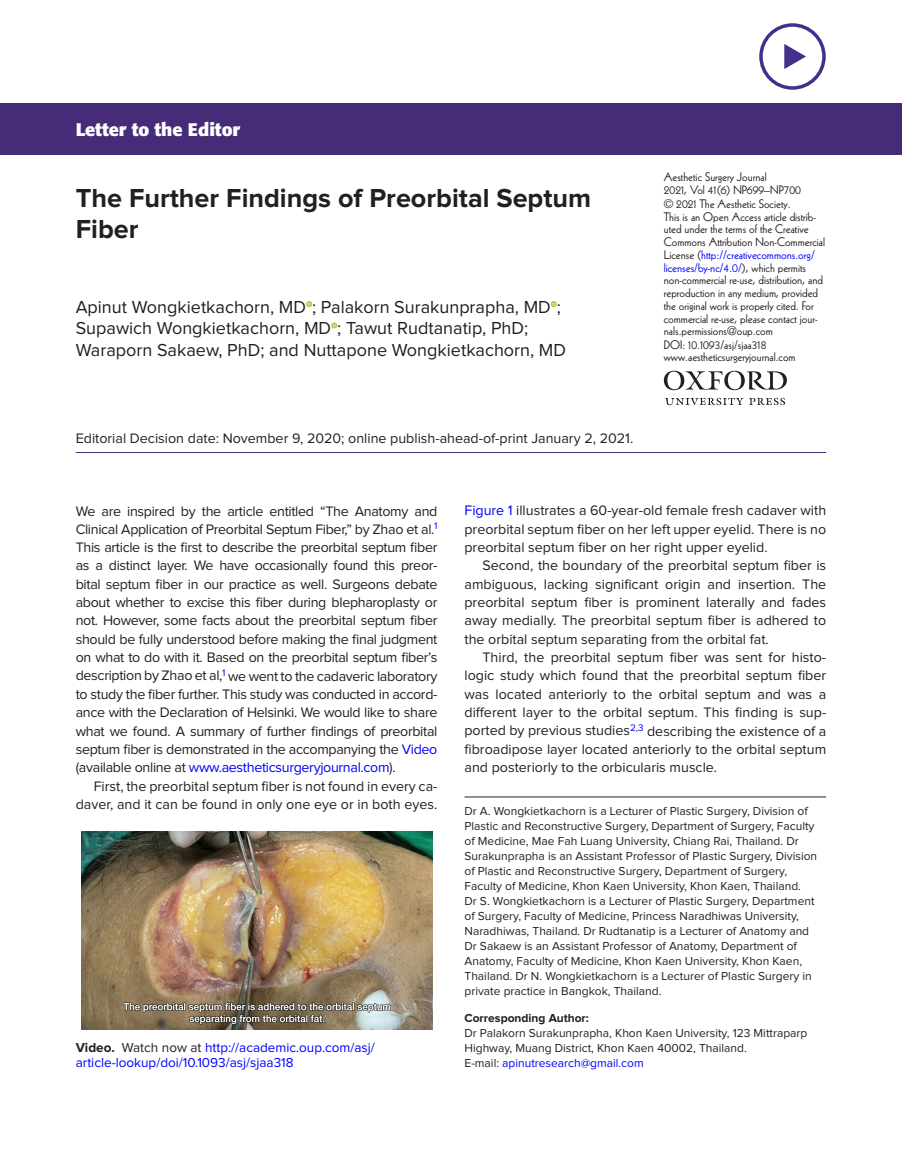
<style>
.page{position:relative;width:902px;height:1174px;background:#fff}
.page>*{position:absolute;margin:0;border:0;box-sizing:border-box;transform-origin:0 0}
.t1{font:700 27px/30.3px "Proxima Nova";color:#231f20}
.t2{font:18px/21.3px "Proxima Nova";color:#231f20}
.t3{font:700 18px "Formata";color:#fff}
.t4{font:14.25px/18.3px "Proxima Nova";color:#231f20;text-align:justify}
.t5{font:13.5px/15.8px "Proxima Nova";color:#00f}
.t6{font:12px/15px "Proxima Nova";color:#231f20}
.t7{font:12px/12.8px "Kabel LT Std";color:#231f20}
.t8{font:700 12px "Proxima Nova";color:#231f20}
.s1{color:#00f}
.s2{font-weight:700;color:#231f20}
.s3{color:#231f20}
</style>
<div class="page">
<div style="left:0;top:104px;width:901px;height:50px;background:#462b79"></div>
<svg style="left:663px;top:371px;width:123px;height:34px"></svg>
<hr style="left:464px;top:796px;width:362px;height:1px;background:#231f20">
<hr style="left:76px;top:452px;width:750px;height:1px;background:#462b79">
<svg style="left:306px;top:301px;width:6px;height:6px"></svg>
<svg style="left:550px;top:301px;width:6px;height:6px"></svg>
<svg style="left:331px;top:322px;width:6px;height:6px"></svg>
<img style="left:81px;top:831px;width:351px;height:198px">
<svg style="left:759px;top:23px;width:66px;height:67px"></svg>
<p class="t3" style="left:76px;top:118px;width:166px">Letter to the Editor</p>
<h1 class="t1" style="left:76px;top:184px;width:517px">The Further Findings of Preorbital Septum<br>Fiber</h1>
<p class="t2" style="left:76px;top:297px;width:492px">Apinut Wongkietkachorn, MD ; Palakorn Surakunprapha, MD ;<br>Supawich Wongkietkachorn, MD ; Tawut Rudtanatip, PhD;<br>Waraporn Sakaew, PhD; and Nuttapone Wongkietkachorn, MD</p>
<p class="t4" style="left:76px;top:430px;width:559px">Editorial Decision date: November 9, 2020; online publish-ahead-of-print January 2, 2021.</p>
<p class="t7" style="left:663px;top:171px;width:139px">Aesthetic Surgery Journal<br>2021, Vol 41(6) NP699–NP700</p>
<p class="t7" style="left:663px;top:197px;width:163px">© 2021 The Aesthetic Society.<br>This is an Open Access article distrib&shy;uted under the terms of the Creative Commons Attribution Non-Commercial License (<span class="s1">http://creativecommons.org/ licenses/by-nc/4.0/</span>), which permits non-commercial re-use, distribution, and reproduction in any medium, provided the original work is properly cited. For commercial re-use, please contact jour&shy;nals.permissions@oup.com</p>
<p class="t7" style="left:663px;top:338px;width:133px">DOI: 10.1093/asj/sjaa318 www.aestheticsurgeryjournal.com</p>
<p class="t4" style="left:76px;top:502px;width:363px">We are inspired by the article entitled “The Anatomy and Clinical Application of Preorbital Septum Fiber,” by Zhao et al.<sup>1<br></sup>This article is the first to describe the preorbital septum fiber as a distinct layer. We have occasionally found this preor&shy;bital septum fiber in our practice as well. Surgeons debate about whether to excise this fiber during blepharoplasty or not. However, some facts about the preorbital septum fiber should be fully understood before making the final judgment on what to do with it. Based on the preorbital septum fiber’s description by Zhao et al,<sup>1</sup> we went to the cadaveric laboratory to study the fiber further. This study was conducted in accord&shy;ance with the Declaration of Helsinki. We would like to share what we found. A summary of further findings of preorbital septum fiber is demonstrated in the accompanying the <span class="s1">Video </span>(available online at <span class="s1">www.aestheticsurgeryjournal.com</span>).</p>
<p class="t4" style="left:76px;top:777px;width:363px;text-align:right">First, the preorbital septum fiber is not found in every ca&shy;daver, and it can be found in only one eye or in both eyes.</p>
<p class="t5" style="left:76px;top:1040px;width:300px"><span class="s2">Video.</span> <span class="s3">Watch now at</span> http://academic.oup.com/asj/ article-lookup/doi/10.1093/asj/sjaa318</p>
<p class="t4" style="left:464px;top:502px;width:363px"><span class="s1">Figure 1</span> illustrates a 60-year-old female fresh cadaver with preorbital septum fiber on her left upper eyelid. There is no preorbital septum fiber on her right upper eyelid.</p>
<p class="t4" style="left:464px;top:557px;width:363px;text-indent:18px">Second, the boundary of the preorbital septum fiber is ambiguous, lacking significant origin and insertion. The preorbital septum fiber is prominent laterally and fades away medially. The preorbital septum fiber is adhered to the orbital septum separating from the orbital fat.</p>
<p class="t4" style="left:464px;top:649px;width:363px;text-indent:18px">Third, the preorbital septum fiber was sent for histo&shy;logic study which found that the preorbital septum fiber was located anteriorly to the orbital septum and was a different layer to the orbital septum. This finding is sup&shy;ported by previous studies<sup>2</sup><sup>,</sup><sup>3</sup> describing the existence of a fibroadipose layer located anteriorly to the orbital septum and posteriorly to the orbicularis muscle.</p>
<p class="t6" style="left:464px;top:804px;width:354px">Dr A. Wongkietkachorn is a Lecturer of Plastic Surgery, Division of Plastic and Reconstructive Surgery, Department of Surgery, Faculty of Medicine, Mae Fah Luang University, Chiang Rai, Thailand. Dr Surakunprapha is an Assistant Professor of Plastic Surgery, Division of Plastic and Reconstructive Surgery, Department of Surgery, Faculty of Medicine, Khon Kaen University, Khon Kaen, Thailand.<br>Dr S. Wongkietkachorn is a Lecturer of Plastic Surgery, Department of Surgery, Faculty of Medicine, Princess Naradhiwas University, Naradhiwas, Thailand. Dr Rudtanatip is a Lecturer of Anatomy and Dr Sakaew is an Assistant Professor of Anatomy, Department of Anatomy, Faculty of Medicine, Khon Kaen University, Khon Kaen, Thailand. Dr N. Wongkietkachorn is a Lecturer of Plastic Surgery in private practice in Bangkok, Thailand.</p>
<p class="t8" style="left:464px;top:1013px;width:126px">Corresponding Author:</p>
<p class="t6" style="left:464px;top:1026px;width:344px">Dr Palakorn Surakunprapha, Khon Kaen University, 123 Mittraparp<br>Highway, Muang District, Khon Kaen 40002, Thailand.<br>E-mail: <span class="s1">apinutresearch@gmail.com</span></p>
</div>
